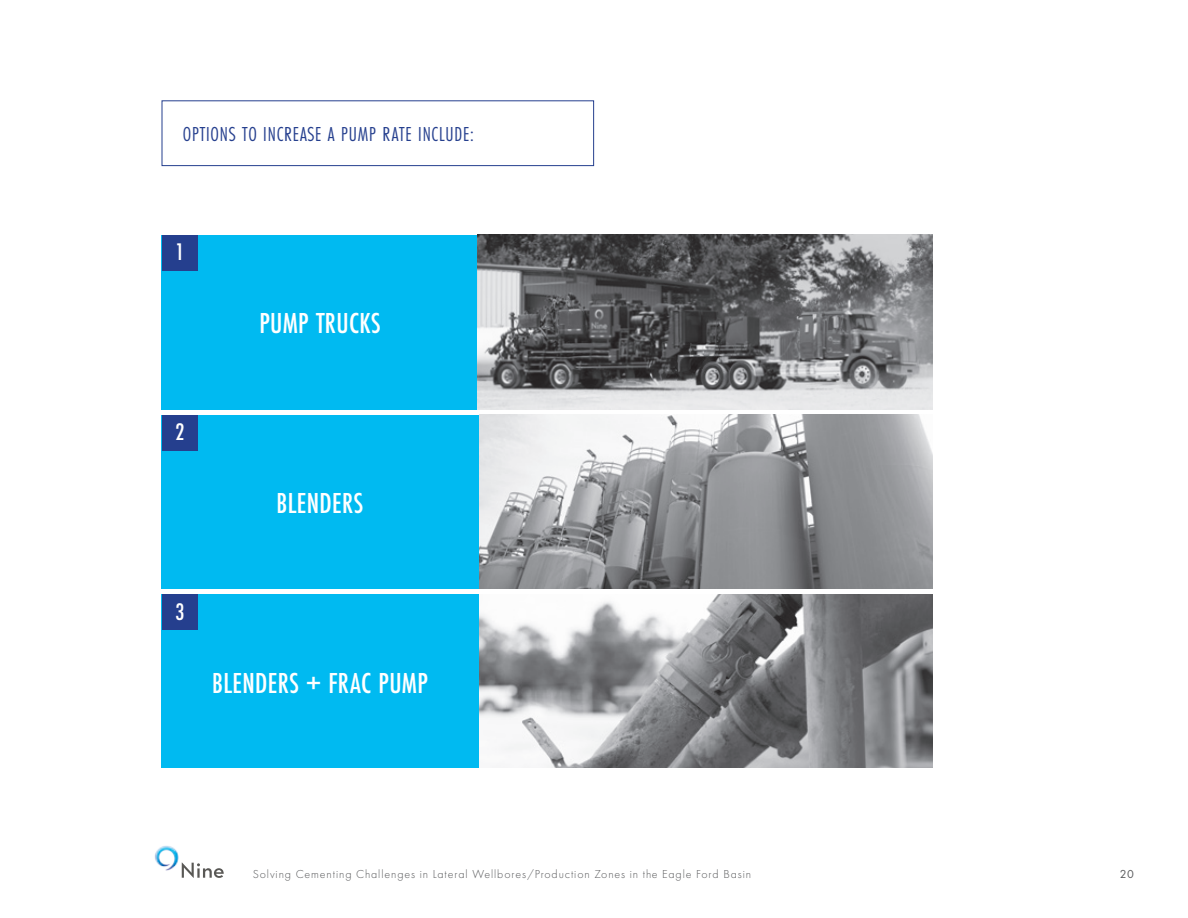
<style>
.page{position:relative;width:1188px;height:918px;background:#fff}
.page>*{position:absolute;margin:0;border:0;box-sizing:border-box;transform-origin:0 0}
.ebook_Label{font:500 30px "Futura PT Cond";letter-spacing:.01em;color:#fff}
.ebook_Label-2{font:500 24.9px "Futura PT Cond";color:#fff}
.t1{font:21px "Futura PT Cond";letter-spacing:.04em;color:#253f8e}
.t2{font:300 12px "Futura PT";letter-spacing:.075em;color:#57585a}
.t3{font:12px "Futura PT";color:#57585a}
</style>
<div class="page">
<svg style="left:182px;top:863px;width:42px;height:15px"></svg>
<img style="left:154px;top:845px;width:25px;height:26px">
<div style="left:162px;top:235px;width:770px;height:174px;background:#00baf1"></div>
<div style="left:162px;top:415px;width:770px;height:174px;background:#00baf1"></div>
<div style="left:162px;top:595px;width:770px;height:173px;background:#00baf1"></div>
<img style="left:478px;top:235px;width:454px;height:174px">
<img style="left:479px;top:415px;width:453px;height:174px">
<img style="left:479px;top:595px;width:453px;height:173px">
<div style="left:162px;top:100px;width:432px;height:66px;border:1px solid #253f8e"></div>
<div style="left:162px;top:235px;width:36px;height:36px;background:#253f8e"></div>
<div style="left:162px;top:415px;width:36px;height:36px;background:#253f8e"></div>
<div style="left:162px;top:595px;width:36px;height:35px;background:#253f8e"></div>
<h3 class="t1" style="left:183px;top:122px;width:293px">OPTIONS TO INCREASE A PUMP RATE INCLUDE:</h3>
<p class="ebook_Label-2" style="left:175px;top:237px;width:11px">1</p>
<p class="ebook_Label" style="left:259px;top:306px;width:123px">PUMP TRUCKS</p>
<p class="ebook_Label-2" style="left:175px;top:417px;width:11px">2</p>
<p class="ebook_Label" style="left:277px;top:485px;width:88px">BLENDERS</p>
<p class="ebook_Label-2" style="left:175px;top:597px;width:11px">3</p>
<p class="ebook_Label" style="left:212px;top:665px;width:217px">BLENDERS + FRAC PUMP</p>
<p class="t2" style="left:253px;top:867px;width:500px">Solving Cementing Challenges in Lateral Wellbores/Production Zones in the Eagle Ford Basin</p>
<p class="t3" style="left:1120px;top:867px;width:16px">20</p>
</div>
